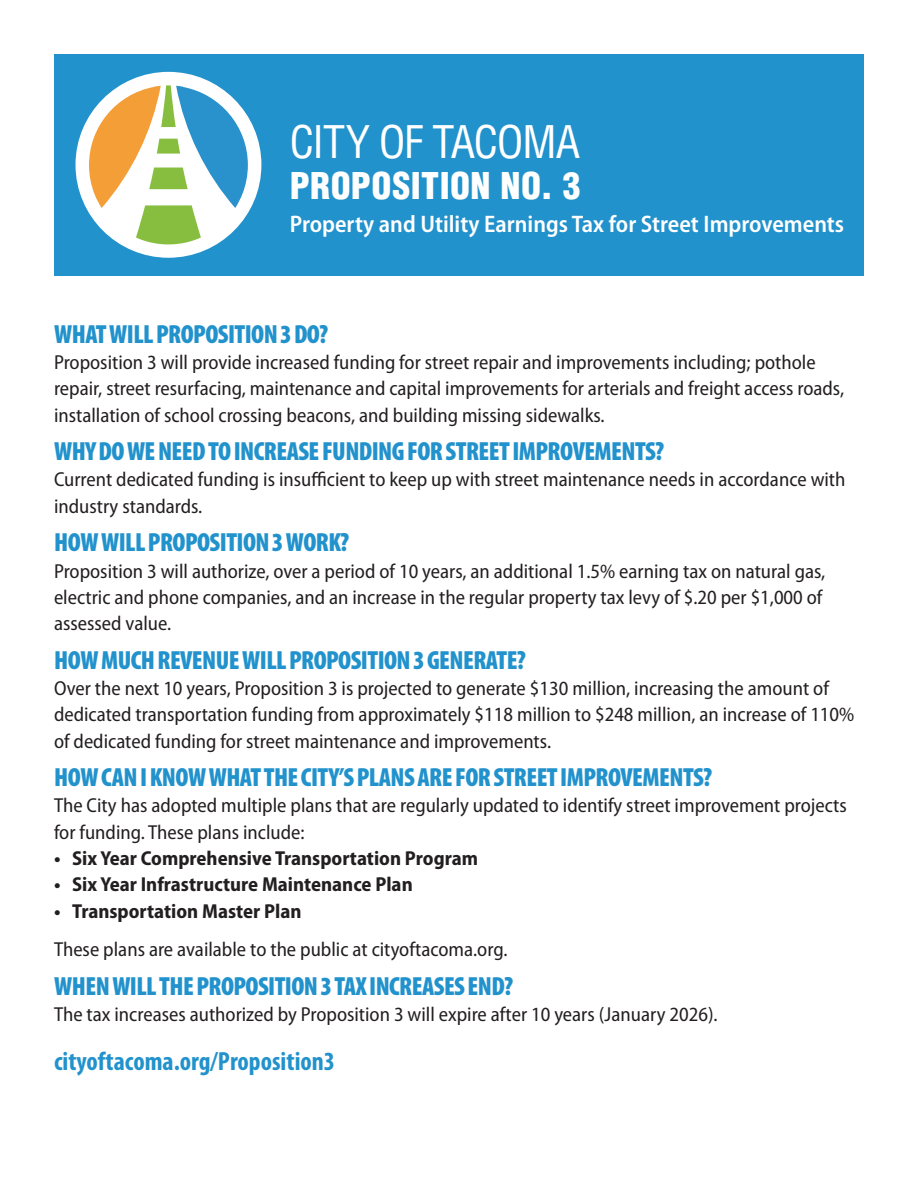
<style>
.page{position:relative;width:918px;height:1188px;background:#fff}
.page>*{position:absolute;margin:0;border:0;box-sizing:border-box;transform-origin:0 0}
.t1{font:condensed 43.8px "Helvetica LT Std";letter-spacing:-.03em;color:#fff}
.t2{font:900 condensed 36px "Helvetica LT Std";letter-spacing:.015em;color:#fff}
.subhead{font:900 condensed 26.25px "Myriad Pro";letter-spacing:-.02em;color:#2292cc}
.body_w_para{font:700 condensed 26.25px "Myriad Pro";color:#2292cc}
.body_w_para-2{font:600 semi-condensed 24px "Myriad Pro";color:#fff}
.body_w_para-3{font:semi-condensed 20.25px/26.4px "Myriad Pro";color:#231f20}
.t3{font:700 semi-condensed 20.25px "Myriad Pro";color:#231f20}
</style>
<div class="page">
<div style="left:54px;top:54px;width:810px;height:222px;background:#2292cc"></div>
<svg style="left:76px;top:72px;width:185px;height:186px"></svg>
<p class="t1" style="left:290px;top:114px;width:292px">CITY OF TACOMA</p>
<p class="t2" style="left:290px;top:163px;width:292px">PROPOSITION NO. 3</p>
<p class="body_w_para-2" style="left:290px;top:209px;width:556px">Property and Utility Earnings Tax for Street Improvements</p>
<p class="subhead" style="left:54px;top:319px;width:275px">WHAT WILL PROPOSITION 3 DO?</p>
<p class="body_w_para-3" style="left:54px;top:349px;width:792px">Proposition 3 will provide increased funding for street repair and improvements including; pothole repair, street resurfacing, maintenance and capital improvements for arterials and freight access roads, installation of school crossing beacons, and building missing sidewalks.</p>
<p class="subhead" style="left:54px;top:437px;width:612px">WHY DO WE NEED TO INCREASE FUNDING FOR STREET IMPROVEMENTS?</p>
<p class="body_w_para-3" style="left:54px;top:467px;width:793px">Current dedicated funding is insufficient to keep up with street maintenance needs in accordance with industry standards.</p>
<p class="subhead" style="left:54px;top:528px;width:297px">HOW WILL PROPOSITION 3 WORK?</p>
<p class="body_w_para-3" style="left:54px;top:558px;width:773px">Proposition 3 will authorize, over a period of 10 years, an additional 1.5% earning tax on natural gas, electric and phone companies, and an increase in the regular property tax levy of $.20 per $1,000 of assessed value.</p>
<p class="subhead" style="left:54px;top:645px;width:473px">HOW MUCH REVENUE WILL PROPOSITION 3 GENERATE?</p>
<p class="body_w_para-3" style="left:54px;top:675px;width:802px">Over the next 10 years, Proposition 3 is projected to generate $130 million, increasing the amount of dedicated transportation funding from approximately $118 million to $248 million, an increase of 110% of dedicated funding for street maintenance and improvements.</p>
<p class="subhead" style="left:54px;top:763px;width:659px">HOW CAN I KNOW WHAT THE CITY’S PLANS ARE FOR STREET IMPROVEMENTS?</p>
<p class="body_w_para-3" style="left:54px;top:793px;width:794px">The City has adopted multiple plans that are regularly updated to identify street improvement projects for funding. These plans include:</p>
<p class="t3" style="left:54px;top:847px;width:426px">• Six Year Comprehensive Transportation Program</p>
<p class="t3" style="left:54px;top:873px;width:360px">• Six Year Infrastructure Maintenance Plan</p>
<p class="t3" style="left:54px;top:900px;width:249px">• Transportation Master Plan</p>
<p class="body_w_para-3" style="left:54px;top:937px;width:455px">These plans are available to the public at cityoftacoma.org.</p>
<p class="subhead" style="left:54px;top:971px;width:460px">WHEN WILL THE PROPOSITION 3 TAX INCREASES END?</p>
<p class="body_w_para-3" style="left:54px;top:1002px;width:665px">The tax increases authorized by Proposition 3 will expire after 10 years (January 2026).</p>
<p class="body_w_para" style="left:54px;top:1044px;width:283px">cityoftacoma.org/Proposition3</p>
</div>
